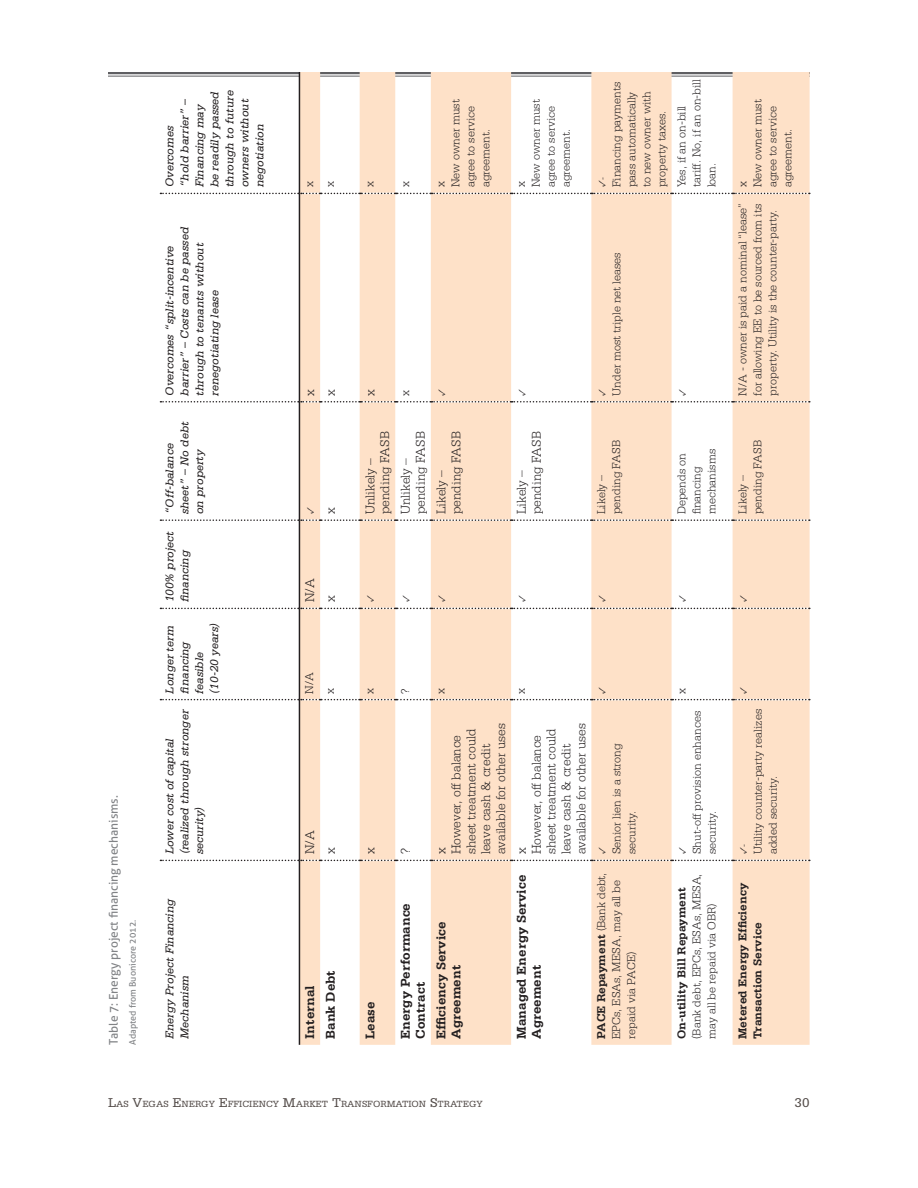
<style>
.page{position:relative;width:918px;height:1188px;background:#fff}
.page>*{position:absolute;margin:0;border:0;box-sizing:border-box;transform-origin:0 0}
.t1{font:13.5px "Serifa Std";color:#524a47}
.table_text{font:300 13.35px/14.9px "Serifa Std";color:#231f20}
.table_text-2{font:700 13.35px/14.9px "Serifa Std";color:#231f20}
.table_text-3{font:300 12px/15px "Serifa Std";color:#231f20}
.table_text-4{font:italic 12px/15px "Serifa Std";color:#231f20}
.table_text-5{font:700 12px/15px "Serifa Std";color:#231f20}
.Figures{font:12px "Aller";color:#808285}
.table_text-6{font:12px "Arno Pro Light Display";color:#231f20}
.table_text-7{font:italic 11.85px/14.9px "Serifa Std";color:#231f20}
.t2{font:9.45px "Serifa Std";color:#524a47}
.Footnote{font:9px "Aller";color:#808285}
.s1{font-weight:700}
.s2{font-size:13.5px}
</style>
<div class="page">
<hr style="left:108px;top:72px;width:702px;height:2px;background:#5f5f62">
<hr style="left:108px;top:76px;width:702px;height:1px;background:#5f5f62">
<svg style="left:300px;top:72px;width:510px;height:973px;fill:#fee1c8"></svg>
<svg style="left:160px;top:860px;width:650px;height:1px"></svg>
<svg style="left:160px;top:699px;width:650px;height:1px"></svg>
<svg style="left:160px;top:608px;width:650px;height:1px"></svg>
<svg style="left:160px;top:519px;width:650px;height:2px"></svg>
<svg style="left:160px;top:401px;width:650px;height:2px"></svg>
<svg style="left:160px;top:193px;width:650px;height:1px"></svg>
<hr style="left:299px;top:860px;width:1px;height:185px;background:#231f20">
<hr style="left:299px;top:700px;width:1px;height:160px;background:#231f20">
<hr style="left:299px;top:608px;width:1px;height:92px;background:#231f20">
<hr style="left:299px;top:520px;width:1px;height:88px;background:#231f20">
<hr style="left:299px;top:402px;width:1px;height:118px;background:#231f20">
<hr style="left:299px;top:193px;width:1px;height:209px;background:#231f20">
<hr style="left:299px;top:72px;width:1px;height:121px;background:#231f20">
<p class="Figures" style="left:106px;top:1045px;width:251px;rotate:-90deg">Table 7: Energy project financing mechanisms.</p>
<p class="Footnote" style="left:127px;top:1045px;width:126px;rotate:-90deg">Adapted from Buonicore 2012.</p>
<p class="table_text-4" style="left:162px;top:187px;width:99px;rotate:-90deg">Overcomes<br>“hold barrier” –<br>Financing may be readily passed through to future owners without negotiation</p>
<p class="table_text-4" style="left:162px;top:396px;width:170px;rotate:-90deg">Overcomes “split-incentive barrier” – Costs can be passed through to tenants without renegotiating lease</p>
<p class="table_text-7" style="left:162px;top:514px;width:94px;rotate:-90deg">“Off-balance sheet” – No debt on property</p>
<p class="table_text-7" style="left:162px;top:602px;width:73px;rotate:-90deg">100% project financing</p>
<p class="table_text-7" style="left:162px;top:694px;width:70px;rotate:-90deg">Longer term financing feasible</p>
<p class="table_text-7" style="left:207px;top:694px;width:73px;rotate:-90deg">(10-20 years)</p>
<p class="table_text-7" style="left:162px;top:854px;width:147px;rotate:-90deg">Lower cost of capital (realized through stronger security)</p>
<p class="table_text-7" style="left:162px;top:1039px;width:142px;rotate:-90deg">Energy Project Financing<br>Mechanism</p>
<p class="table_text-3" style="left:302px;top:187px;width:7px;rotate:-90deg">x</p>
<p class="table_text-3" style="left:323px;top:187px;width:7px;rotate:-90deg">x</p>
<p class="table_text" style="left:303px;top:396px;width:8px;rotate:-90deg">x</p>
<p class="table_text" style="left:323px;top:396px;width:8px;rotate:-90deg">x</p>
<p class="table_text-6" style="left:304px;top:514px;width:9px;rotate:-90deg">✓</p>
<p class="table_text" style="left:323px;top:514px;width:8px;rotate:-90deg">x</p>
<p class="table_text" style="left:303px;top:602px;width:25px;rotate:-90deg">N/A</p>
<p class="table_text" style="left:323px;top:602px;width:8px;rotate:-90deg">x</p>
<p class="table_text-3" style="left:302px;top:694px;width:23px;rotate:-90deg">N/A</p>
<p class="table_text-3" style="left:323px;top:694px;width:7px;rotate:-90deg">x</p>
<p class="table_text" style="left:303px;top:854px;width:25px;rotate:-90deg">N/A</p>
<p class="table_text" style="left:323px;top:854px;width:8px;rotate:-90deg">x</p>
<p class="table_text-2" style="left:302px;top:1039px;width:55px;rotate:-90deg">Internal</p>
<p class="table_text-2" style="left:323px;top:1039px;width:70px;rotate:-90deg">Bank Debt</p>
<p class="table_text-3" style="left:362px;top:187px;width:7px;rotate:-90deg">x</p>
<p class="table_text-3" style="left:398px;top:187px;width:7px;rotate:-90deg">x</p>
<p class="table_text-3" style="left:448px;top:187px;width:89px;rotate:-90deg">New owner must agree to service agreement.</p>
<p class="table_text-3" style="left:433px;top:187px;width:7px;rotate:-90deg">x</p>
<p class="table_text-3" style="left:529px;top:187px;width:89px;rotate:-90deg">New owner must agree to service agreement.</p>
<p class="table_text-3" style="left:514px;top:187px;width:7px;rotate:-90deg">x</p>
<p class="table_text-3" style="left:609px;top:187px;width:107px;rotate:-90deg">Financing payments pass automatically to new owner with property taxes.</p>
<p class="table_text-6" style="left:596px;top:187px;width:12px;rotate:-90deg">✓-</p>
<p class="table_text-3" style="left:674px;top:187px;width:110px;rotate:-90deg">Yes, if an on-bill tariff. No, if an on-bill loan.</p>
<p class="table_text-3" style="left:750px;top:187px;width:89px;rotate:-90deg">New owner must agree to service agreement.</p>
<p class="table_text-3" style="left:735px;top:187px;width:7px;rotate:-90deg">x</p>
<p class="table_text" style="left:363px;top:396px;width:8px;rotate:-90deg">x</p>
<p class="table_text-3" style="left:398px;top:396px;width:7px;rotate:-90deg">x</p>
<p class="table_text-6" style="left:435px;top:396px;width:9px;rotate:-90deg">✓</p>
<p class="table_text-6" style="left:515px;top:396px;width:9px;rotate:-90deg">✓</p>
<p class="table_text-3" style="left:609px;top:396px;width:145px;rotate:-90deg">Under most triple net leases</p>
<p class="table_text-6" style="left:596px;top:396px;width:9px;rotate:-90deg">✓</p>
<p class="table_text-6" style="left:676px;top:396px;width:9px;rotate:-90deg">✓</p>
<p class="table_text-3" style="left:735px;top:396px;width:194px;text-align:justify;rotate:-90deg">N/A - owner is paid a nominal “lease” for allowing EE to be sourced from its property. Utility is the counter-party.</p>
<p class="table_text" style="left:363px;top:514px;width:84px;rotate:-90deg">Unlikely – pending FASB</p>
<p class="table_text" style="left:398px;top:514px;width:84px;rotate:-90deg">Unlikely – pending FASB</p>
<p class="table_text" style="left:449px;top:514px;width:84px;rotate:-90deg">pending FASB</p>
<p class="table_text" style="left:434px;top:514px;width:46px;rotate:-90deg">Likely –</p>
<p class="table_text" style="left:529px;top:514px;width:84px;rotate:-90deg">pending FASB</p>
<p class="table_text" style="left:514px;top:514px;width:46px;rotate:-90deg">Likely –</p>
<p class="table_text-3" style="left:609px;top:514px;width:76px;rotate:-90deg">pending FASB</p>
<p class="table_text-3" style="left:594px;top:514px;width:41px;rotate:-90deg">Likely –</p>
<p class="table_text-3" style="left:674px;top:514px;width:67px;rotate:-90deg">Depends on financing mechanisms</p>
<p class="table_text-3" style="left:750px;top:514px;width:76px;rotate:-90deg">pending FASB</p>
<p class="table_text-3" style="left:735px;top:514px;width:41px;rotate:-90deg">Likely –</p>
<p class="table_text-6" style="left:364px;top:602px;width:9px;rotate:-90deg">✓</p>
<p class="table_text-6" style="left:399px;top:602px;width:9px;rotate:-90deg">✓</p>
<p class="table_text-6" style="left:435px;top:602px;width:9px;rotate:-90deg">✓</p>
<p class="table_text-6" style="left:515px;top:602px;width:9px;rotate:-90deg">✓</p>
<p class="table_text-6" style="left:596px;top:602px;width:9px;rotate:-90deg">✓</p>
<p class="table_text-6" style="left:676px;top:602px;width:9px;rotate:-90deg">✓</p>
<p class="table_text-6" style="left:737px;top:602px;width:9px;rotate:-90deg">✓</p>
<p class="table_text-3" style="left:362px;top:694px;width:7px;rotate:-90deg">x</p>
<p class="table_text" style="left:363px;top:854px;width:8px;rotate:-90deg">x</p>
<p class="table_text-2" style="left:363px;top:1039px;width:39px;rotate:-90deg">Lease</p>
<p class="table_text-3" style="left:398px;top:694px;width:7px;rotate:-90deg">?</p>
<p class="table_text-3" style="left:433px;top:694px;width:7px;rotate:-90deg">x</p>
<p class="table_text-3" style="left:514px;top:694px;width:7px;rotate:-90deg">x</p>
<p class="table_text-6" style="left:596px;top:694px;width:9px;rotate:-90deg">✓</p>
<p class="table_text" style="left:398px;top:854px;width:7px;rotate:-90deg">?</p>
<p class="table_text" style="left:449px;top:854px;width:133px;rotate:-90deg">However, off balance sheet treatment could leave cash &amp; credit available for other uses</p>
<p class="table_text" style="left:434px;top:854px;width:8px;rotate:-90deg">x</p>
<p class="table_text-2" style="left:398px;top:1039px;width:137px;rotate:-90deg">Energy Performance<br>Contract</p>
<p class="table_text-2" style="left:434px;top:1039px;width:119px;rotate:-90deg">Efficiency Service<br>Agreement</p>
<p class="table_text" style="left:529px;top:854px;width:133px;rotate:-90deg">However, off balance sheet treatment could leave cash &amp; credit available for other uses</p>
<p class="table_text" style="left:514px;top:854px;width:8px;rotate:-90deg">x</p>
<p class="table_text-2" style="left:514px;top:1039px;width:165px;rotate:-90deg">Managed Energy Service<br>Agreement</p>
<p class="table_text-3" style="left:609px;top:854px;width:112px;rotate:-90deg">Senior lien is a strong security.</p>
<p class="table_text-6" style="left:596px;top:854px;width:9px;rotate:-90deg">✓</p>
<p class="table_text-3" style="left:594px;top:1039px;width:168px;rotate:-90deg"><span class="s1">PACE Repayment</span> (Bank debt,<br>EPCs, ESAs, MESA, may all be repaid via PACE)</p>
<p class="table_text-3" style="left:674px;top:694px;width:7px;rotate:-90deg">x</p>
<p class="table_text-3" style="left:689px;top:854px;width:145px;rotate:-90deg">Shut-off provision enhances security.</p>
<p class="table_text-6" style="left:676px;top:854px;width:9px;rotate:-90deg">✓</p>
<p class="table_text-3" style="left:674px;top:1039px;width:167px;rotate:-90deg"><span class="s1">On-utility Bill Repayment </span>(Bank debt, EPCs, ESAs, MESA, may all be repaid via OBR)</p>
<p class="table_text-6" style="left:737px;top:694px;width:9px;rotate:-90deg">✓</p>
<p class="table_text-3" style="left:751px;top:854px;width:147px;rotate:-90deg">Utility counter-party realizes added security.</p>
<p class="table_text-6" style="left:737px;top:854px;width:12px;rotate:-90deg">✓-</p>
<p class="table_text-5" style="left:735px;top:1039px;width:158px;rotate:-90deg">Metered Energy Efficiency<br>Transaction Service</p>
<p class="t2" style="left:108px;top:1099px;width:376px"><span class="s2">L</span>AS <span class="s2">V</span>EGAS <span class="s2">E</span>NERGY <span class="s2">E</span>FFICIENCY <span class="s2">M</span>ARKET <span class="s2">T</span>RANSFORMATION <span class="s2">S</span>TRATEGY</p>
<p class="t1" style="left:795px;top:1095px;width:17px">30</p>
</div>
